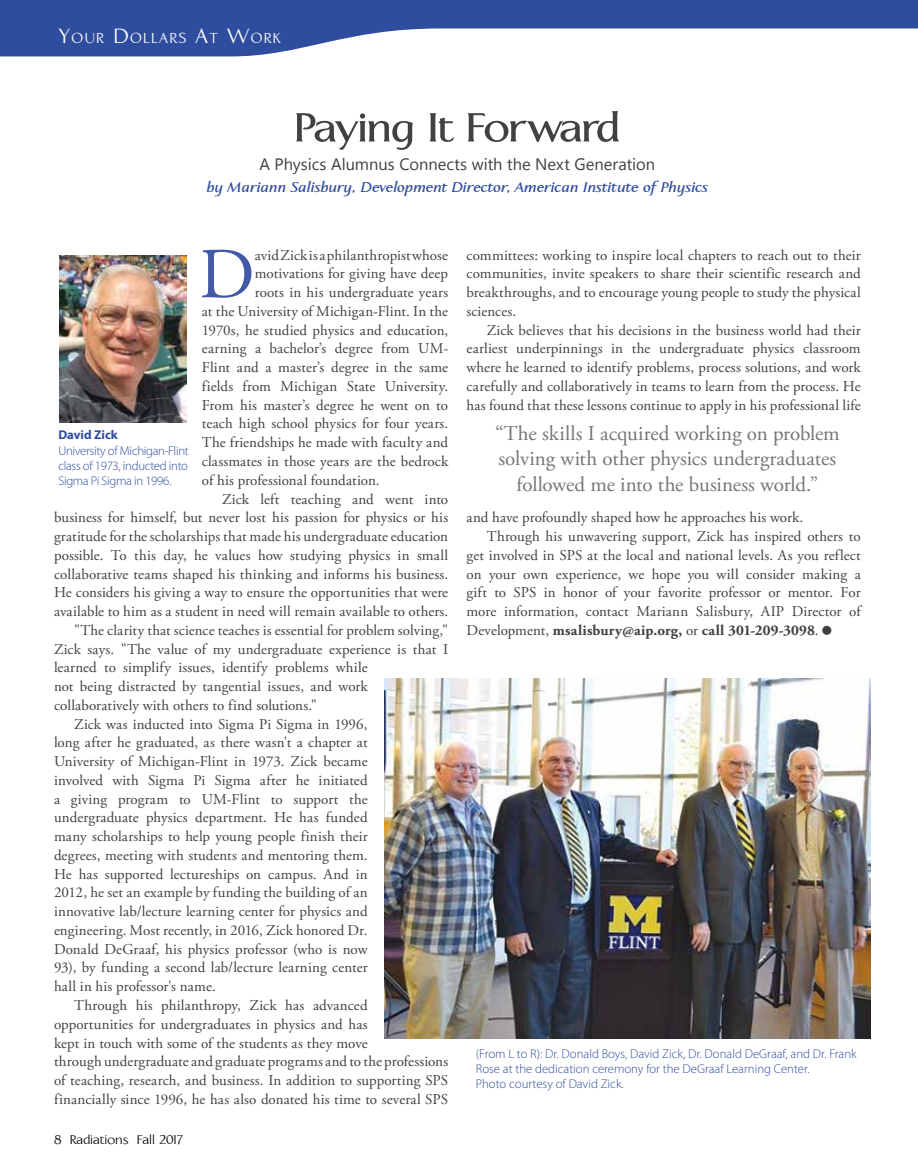
<style>
.page{position:relative;width:918px;height:1175px;background:#fff}
.page>*{position:absolute;margin:0;border:0;box-sizing:border-box;transform-origin:0 0}
.t1{font:71.55px "Adobe Garamond Pro";color:#4459a6}
.t2{font:700 52.5px "Aperto";letter-spacing:-.025em;color:#414042}
.t3{font:21px/25.2px "Adobe Garamond Pro";letter-spacing:-.005em;color:#737577;text-align:center}
.t4{font:18.9px "Aperto SCOSF";letter-spacing:.07em;color:#fff}
.t5{font:italic 700 18px "Aperto";color:#2f4d9f}
.t6{font:16.5px "Myanmar Text";color:#414042}
.t7{font:16.5px "Aperto";color:#000}
.t8{font:15px/18.8px "Adobe Garamond Pro";letter-spacing:.01em;color:#414042;text-align:justify}
.t9{font:700 15px "Adobe Garamond Pro";letter-spacing:.015em;color:#414042}
.t10{font:300 12.75px/15.3px "Myriad Pro";color:#2f4d9f;text-align:justify}
.t11{font:700 12.75px "Myriad Pro";color:#2f4d9f}
.s1{font-size:27px}
.s2{font-weight:400}
</style>
<div class="page">
<svg style="left:0;top:0;width:918px;height:56px;fill:#2f4d9f"></svg>
<img style="left:60px;top:256px;width:127px;height:167px">
<img style="left:384px;top:678px;width:486px;height:360px">
<p class="t4" style="left:58px;top:29px;width:224px"><span class="s1">Y</span>our <span class="s1">D</span>ollars <span class="s1">A</span>t <span class="s1">W</span>ork</p>
<h2 class="t2" style="left:295px;top:103px;width:328px">Paying It Forward</h2>
<p class="t6" style="left:259px;top:155px;width:397px">A Physics Alumnus Connects with the Next Generation</p>
<p class="t5" style="left:207px;top:179px;width:503px">by Mariann Salisbury, Development Director, American Institute of Physics</p>
<h1 class="t1" style="left:199px;top:231px;width:57px">D</h1>
<p class="t8" style="left:255px;top:246px;width:195px">avid Zick is a philanthropist whose</p>
<p class="t8" style="left:255px;top:265px;width:195px">motivations for giving have deep</p>
<p class="t8" style="left:255px;top:283px;width:195px">roots in his undergraduate years</p>
<p class="t8" style="left:202px;top:302px;width:248px">at the University of Michigan-Flint. In the</p>
<p class="t8" style="left:202px;top:321px;width:248px">1970s, he studied physics and education,</p>
<p class="t8" style="left:202px;top:340px;width:248px">earning a bachelor’s degree from UM-</p>
<p class="t8" style="left:202px;top:358px;width:248px">Flint and a master’s degree in the same</p>
<p class="t8" style="left:202px;top:377px;width:248px">fields from Michigan State University.</p>
<p class="t8" style="left:202px;top:396px;width:248px">From his master’s degree he went on to</p>
<p class="t8" style="left:202px;top:415px;width:248px">teach high school physics for four years.</p>
<p class="t8" style="left:202px;top:433px;width:248px">The friendships he made with faculty and</p>
<p class="t8" style="left:202px;top:452px;width:248px">classmates in those years are the bedrock</p>
<p class="t8" style="left:202px;top:471px;width:179px">of his professional foundation.</p>
<p class="t8" style="left:222px;top:490px;width:228px">Zick left teaching and went into</p>
<p class="t8" style="left:54px;top:508px;width:396px">business for himself, but never lost his passion for physics or his</p>
<p class="t8" style="left:54px;top:527px;width:396px">gratitude for the scholarships that made his undergraduate education</p>
<p class="t8" style="left:54px;top:546px;width:396px">possible. To this day, he values how studying physics in small</p>
<p class="t8" style="left:54px;top:565px;width:396px">collaborative teams shaped his thinking and informs his business.</p>
<p class="t8" style="left:54px;top:583px;width:396px">He considers his giving a way to ensure the opportunities that were</p>
<p class="t8" style="left:54px;top:602px;width:396px">available to him as a student in need will remain available to others.</p>
<p class="t8" style="left:74px;top:621px;width:375px">"The clarity that science teaches is essential for problem solving,"</p>
<p class="t8" style="left:54px;top:640px;width:396px">Zick says. "The value of my undergraduate experience is that I</p>
<p class="t8" style="left:54px;top:658px;width:315px">learned to simplify issues, identify problems while</p>
<p class="t8" style="left:54px;top:677px;width:315px">not being distracted by tangential issues, and work</p>
<p class="t8" style="left:54px;top:696px;width:264px">collaboratively with others to find solutions."</p>
<p class="t8" style="left:74px;top:715px;width:295px">Zick was inducted into Sigma Pi Sigma in 1996,</p>
<p class="t8" style="left:54px;top:733px;width:315px">long after he graduated, as there wasn't a chapter at</p>
<p class="t8" style="left:54px;top:752px;width:315px">University of Michigan-Flint in 1973. Zick became</p>
<p class="t8" style="left:54px;top:771px;width:315px">involved with Sigma Pi Sigma after he initiated</p>
<p class="t8" style="left:54px;top:790px;width:315px">a giving program to UM-Flint to support the</p>
<p class="t8" style="left:54px;top:808px;width:315px">undergraduate physics department. He has funded</p>
<p class="t8" style="left:54px;top:827px;width:315px">many scholarships to help young people finish their</p>
<p class="t8" style="left:54px;top:846px;width:315px">degrees, meeting with students and mentoring them.</p>
<p class="t8" style="left:54px;top:865px;width:315px">He has supported lectureships on campus. And in</p>
<p class="t8" style="left:54px;top:883px;width:315px">2012, he set an example by funding the building of an</p>
<p class="t8" style="left:54px;top:902px;width:315px">innovative lab/lecture learning center for physics and</p>
<p class="t8" style="left:54px;top:921px;width:315px">engineering. Most recently, in 2016, Zick honored Dr.</p>
<p class="t8" style="left:54px;top:940px;width:315px">Donald DeGraaf, his physics professor (who is now</p>
<p class="t8" style="left:54px;top:958px;width:315px">93), by funding a second lab/lecture learning center</p>
<p class="t8" style="left:54px;top:977px;width:163px">hall in his professor's name.</p>
<p class="t8" style="left:74px;top:996px;width:295px">Through his philanthropy, Zick has advanced</p>
<p class="t8" style="left:54px;top:1015px;width:315px">opportunities for undergraduates in physics and has</p>
<p class="t8" style="left:54px;top:1033px;width:315px">kept in touch with some of the students as they move</p>
<p class="t8" style="left:54px;top:1052px;width:396px">through undergraduate and graduate programs and to the professions</p>
<p class="t8" style="left:54px;top:1071px;width:396px">of teaching, research, and business. In addition to supporting SPS</p>
<p class="t8" style="left:54px;top:1090px;width:396px">financially since 1996, he has also donated his time to several SPS</p>
<p class="t11" style="left:58px;top:427px;width:61px">David Zick</p>
<p class="t10" style="left:58px;top:442px;width:132px">University of Michigan-Flint class of 1973, inducted into Sigma Pi Sigma in 1996.</p>
<p class="t7" style="left:54px;top:1132px;width:130px">8 Radiations Fall 2017</p>
<p class="t8" style="left:467px;top:246px;width:396px">committees: working to inspire local chapters to reach out to their communities, invite speakers to share their scientific research and breakthroughs, and to encourage young people to study the physical sciences.</p>
<p class="t8" style="left:467px;top:321px;width:396px;text-indent:20px">Zick believes that his decisions in the business world had their earliest underpinnings in the undergraduate physics classroom where he learned to identify problems, process solutions, and work carefully and collaboratively in teams to learn from the process. He has found that these lessons continue to apply in his professional life</p>
<h3 class="t3" style="left:495px;top:421px;width:346px">“The skills I acquired working on problem solving with other physics undergraduates followed me into the business world.”</h3>
<p class="t8" style="left:467px;top:508px;width:338px">and have profoundly shaped how he approaches his work.</p>
<p class="t8" style="left:487px;top:527px;width:375px">Through his unwavering support, Zick has inspired others to</p>
<p class="t8" style="left:467px;top:546px;width:396px">get involved in SPS at the local and national levels. As you reflect</p>
<p class="t8" style="left:467px;top:565px;width:396px">on your own experience, we hope you will consider making a</p>
<p class="t8" style="left:467px;top:583px;width:396px">gift to SPS in honor of your favorite professor or mentor. For</p>
<p class="t8" style="left:467px;top:602px;width:396px">more information, contact Mariann Salisbury, AIP Director of</p>
<p class="t9" style="left:467px;top:621px;width:366px"><span class="s2">Development,</span> msalisbury@aip.org, <span class="s2">or</span> call 301-209-3098<span class="s2">.</span> ■</p>
<p class="t10" style="left:476px;top:1045px;width:382px;text-align:left">(From L to R): Dr. Donald Boys, David Zick, Dr. Donald DeGraaf, and Dr. Frank<br>Rose at the dedication ceremony for the DeGraaf Learning Center.<br>Photo courtesy of David Zick.</p>
</div>
